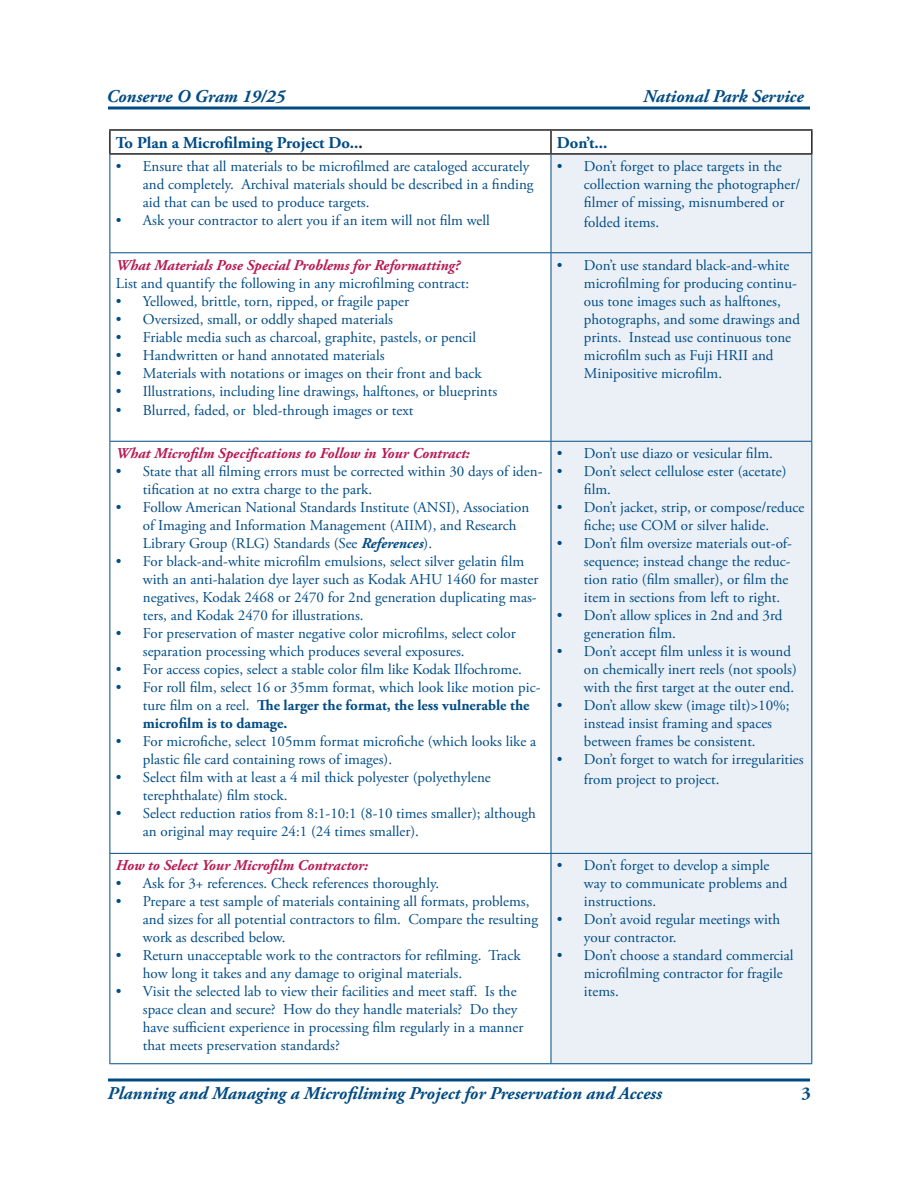
<style>
.page{position:relative;width:918px;height:1188px;background:#fff}
.page>*{position:absolute;margin:0;border:0;box-sizing:border-box;transform-origin:0 0}
.t1{font:italic 700 18px "Adobe Garamond Pro";color:#004b84}
.t2{font:700 18px "Adobe Garamond Pro";color:#004b84}
.t3{font:700 16.5px "Adobe Garamond Pro";color:#004b84}
.t4{font:15px/18px "Adobe Garamond Pro";color:#004b84}
.t5{font:italic 700 15px "Adobe Garamond Pro";color:#b71a54}
.s1{color:#231f20}
.s2{font-weight:700;font-style:italic}
.s3{font-weight:700}
</style>
<div class="page">
<svg style="left:108px;top:106px;width:702px;height:4px;background:#3f77a2"></svg>
<svg style="left:108px;top:1078px;width:702px;height:4px;background:#3f77a2"></svg>
<div style="left:552px;top:155px;width:259px;height:908px;background:#ebf0f6"></div>
<hr style="left:109px;top:129px;width:442px;height:2px;background:#231f20">
<hr style="left:109px;top:131px;width:2px;height:22px;background:#231f20">
<hr style="left:551px;top:129px;width:262px;height:2px;background:#231f20">
<hr style="left:550px;top:131px;width:2px;height:22px;background:#231f20">
<hr style="left:811px;top:131px;width:2px;height:22px;background:#231f20">
<hr style="left:109px;top:153px;width:442px;height:2px;background:#231f20">
<hr style="left:551px;top:153px;width:262px;height:2px;background:#231f20">
<hr style="left:110px;top:155px;width:1px;height:97px;background:#004b84">
<hr style="left:551px;top:155px;width:1px;height:97px;background:#004b84">
<hr style="left:811px;top:155px;width:1px;height:97px;background:#004b84">
<hr style="left:110px;top:252px;width:441px;height:1px;background:#004b84">
<hr style="left:110px;top:253px;width:1px;height:188px;background:#004b84">
<hr style="left:551px;top:252px;width:261px;height:1px;background:#004b84">
<hr style="left:551px;top:253px;width:1px;height:188px;background:#004b84">
<hr style="left:811px;top:253px;width:1px;height:188px;background:#004b84">
<hr style="left:110px;top:441px;width:441px;height:1px;background:#004b84">
<hr style="left:110px;top:442px;width:1px;height:411px;background:#004b84">
<hr style="left:551px;top:441px;width:261px;height:1px;background:#004b84">
<hr style="left:551px;top:442px;width:1px;height:411px;background:#004b84">
<hr style="left:811px;top:442px;width:1px;height:411px;background:#004b84">
<hr style="left:110px;top:853px;width:441px;height:1px;background:#004b84">
<hr style="left:110px;top:854px;width:1px;height:209px;background:#004b84">
<hr style="left:551px;top:853px;width:261px;height:1px;background:#004b84">
<hr style="left:551px;top:854px;width:1px;height:209px;background:#004b84">
<hr style="left:811px;top:854px;width:1px;height:209px;background:#004b84">
<hr style="left:110px;top:1063px;width:441px;height:1px;background:#004b84">
<hr style="left:551px;top:1063px;width:261px;height:1px;background:#004b84">
<p class="t1" style="left:107px;top:85px;width:180px">Conserve O Gram 19/25</p>
<p class="t1" style="left:643px;top:85px;width:162px">National Park Service</p>
<p class="t3" style="left:116px;top:133px;width:248px">To Plan a Microfilming Project Do..<span class="s1">.</span></p>
<p class="t3" style="left:557px;top:133px;width:52px">Don’t...</p>
<p class="t4" style="left:143px;top:158px;width:392px">Ensure that all materials to be microfilmed are cataloged accurately and completely. Archival materials should be described in a finding aid that can be used to produce targets.</p>
<p class="t4" style="left:143px;top:212px;width:349px">Ask your contractor to alert you if an item will not film well</p>
<p class="t4" style="left:584px;top:158px;width:218px">Don’t forget to place targets in the collection warning the photographer/ filmer of missing, misnumbered or</p>
<p class="t4" style="left:584px;top:214px;width:77px">folded items.</p>
<p class="t4" style="left:116px;top:158px;width:7px">•</p>
<p class="t4" style="left:557px;top:158px;width:7px">•</p>
<p class="t4" style="left:116px;top:212px;width:7px">•</p>
<h4 class="t5" style="left:116px;top:256px;width:346px">What Materials Pose Special Problems for Reformatting?</h4>
<p class="t4" style="left:116px;top:274px;width:355px">List and quantify the following in any microfilming contract:</p>
<p class="t4" style="left:116px;top:292px;width:295px">• Yellowed, brittle, torn, ripped, or fragile paper</p>
<p class="t4" style="left:116px;top:310px;width:279px">• Oversized, small, or oddly shaped materials</p>
<p class="t4" style="left:116px;top:328px;width:362px">• Friable media such as charcoal, graphite, pastels, or pencil</p>
<p class="t4" style="left:116px;top:346px;width:270px">• Handwritten or hand annotated materials</p>
<p class="t4" style="left:116px;top:364px;width:367px">• Materials with notations or images on their front and back</p>
<p class="t4" style="left:116px;top:382px;width:383px">• Illustrations, including line drawings, halftones, or blueprints</p>
<p class="t4" style="left:116px;top:402px;width:299px">• Blurred, faded, or bled-through images or text</p>
<h4 class="t5" style="left:116px;top:445px;width:355px">What Microfilm Specifications to Follow in Your Contract:</h4>
<p class="t4" style="left:143px;top:463px;width:401px">State that all filming errors must be corrected within 30 days of iden&shy;tification at no extra charge to the park.</p>
<p class="t4" style="left:116px;top:463px;width:7px">•</p>
<p class="t4" style="left:116px;top:499px;width:7px">•</p>
<p class="t4" style="left:116px;top:553px;width:7px">•</p>
<p class="t4" style="left:143px;top:499px;width:388px">Follow American National Standards Institute (ANSI), Association of Imaging and Information Management (AIIM), and Research<br>Library Group (RLG) Standards (See <span class="s2">References</span>).</p>
<p class="t4" style="left:143px;top:553px;width:397px">For black-and-white microfilm emulsions, select silver gelatin film with an anti-halation dye layer such as Kodak AHU 1460 for master negatives, Kodak 2468 or 2470 for 2nd generation duplicating mas&shy;ters, and Kodak 2470 for illustrations.</p>
<p class="t4" style="left:143px;top:625px;width:374px">For preservation of master negative color microfilms, select color separation processing which produces several exposures.</p>
<p class="t4" style="left:116px;top:625px;width:7px">•</p>
<p class="t4" style="left:116px;top:661px;width:408px">• For access copies, select a stable color film like Kodak Ilfochrome.</p>
<p class="t4" style="left:143px;top:679px;width:399px">For roll film, select 16 or 35mm format, which look like motion pic&shy;ture film on a reel. <span class="s3">The larger the format, the less vulnerable the microfilm is to damage.</span></p>
<p class="t4" style="left:116px;top:679px;width:7px">•</p>
<p class="t4" style="left:116px;top:733px;width:7px">•</p>
<p class="t4" style="left:143px;top:733px;width:395px">For microfiche, select 105mm format microfiche (which looks like a plastic file card containing rows of images).</p>
<p class="t4" style="left:116px;top:769px;width:7px">•</p>
<p class="t4" style="left:143px;top:769px;width:349px">Select film with at least a 4 mil thick polyester (polyethylene terephthalate) film stock.</p>
<p class="t4" style="left:116px;top:805px;width:7px">•</p>
<p class="t4" style="left:143px;top:805px;width:395px">Select reduction ratios from 8:1-10:1 (8-10 times smaller); although an original may require 24:1 (24 times smaller).</p>
<h4 class="t5" style="left:116px;top:857px;width:254px">How to Select Your Microfilm Contractor:</h4>
<p class="t4" style="left:116px;top:875px;width:325px">• Ask for 3+ references. Check references thoroughly. •</p>
<p class="t4" style="left:143px;top:893px;width:397px">Prepare a test sample of materials containing all formats, problems, and sizes for all potential contractors to film. Compare the resulting work as described below.</p>
<p class="t4" style="left:143px;top:947px;width:379px">Return unacceptable work to the contractors for refilming. Track how long it takes and any damage to original materials.</p>
<p class="t4" style="left:143px;top:983px;width:382px">Visit the selected lab to view their facilities and meet staff. Is the space clean and secure? How do they handle materials? Do they have sufficient experience in processing film regularly in a manner that meets preservation standards?</p>
<p class="t4" style="left:116px;top:947px;width:7px">•</p>
<p class="t4" style="left:116px;top:983px;width:7px">•</p>
<p class="t4" style="left:557px;top:256px;width:7px">•</p>
<p class="t4" style="left:557px;top:445px;width:7px">• •</p>
<p class="t4" style="left:557px;top:499px;width:7px">•</p>
<p class="t4" style="left:557px;top:535px;width:7px">•</p>
<p class="t4" style="left:557px;top:607px;width:7px">•</p>
<p class="t4" style="left:557px;top:643px;width:7px">•</p>
<p class="t4" style="left:557px;top:697px;width:7px">•</p>
<p class="t4" style="left:557px;top:751px;width:7px">•</p>
<p class="t4" style="left:557px;top:857px;width:7px">•</p>
<p class="t4" style="left:557px;top:911px;width:7px">•</p>
<p class="t4" style="left:557px;top:947px;width:7px">•</p>
<p class="t4" style="left:584px;top:256px;width:218px">Don’t use standard black-and-white microfilming for producing continu&shy;ous tone images such as halftones, photographs, and some drawings and prints. Instead use continuous tone microfilm such as Fuji HRII and Minipositive microfilm.</p>
<p class="t4" style="left:584px;top:445px;width:190px">Don’t use diazo or vesicular film.</p>
<p class="t4" style="left:584px;top:463px;width:204px">Don’t select cellulose ester (acetate) film.</p>
<p class="t4" style="left:584px;top:499px;width:222px">Don’t jacket, strip, or compose/reduce fiche; use COM or silver halide.</p>
<p class="t4" style="left:584px;top:535px;width:210px">Don’t film oversize materials out-of&shy;sequence; instead change the reduc&shy;tion ratio (film smaller), or film the item in sections from left to right.</p>
<p class="t4" style="left:584px;top:607px;width:200px">Don’t allow splices in 2nd and 3rd generation film.</p>
<p class="t4" style="left:584px;top:643px;width:214px">Don’t accept film unless it is wound on chemically inert reels (not spools) with the first target at the outer end.</p>
<p class="t4" style="left:584px;top:697px;width:207px">Don’t allow skew (image tilt)&gt;10%; instead insist framing and spaces between frames be consistent.</p>
<p class="t4" style="left:584px;top:750px;width:221px;line-height:19.8px">Don’t forget to watch for irregularities from project to project.</p>
<p class="t4" style="left:584px;top:857px;width:205px">Don’t forget to develop a simple way to communicate problems and instructions.</p>
<p class="t4" style="left:584px;top:911px;width:198px">Don’t avoid regular meetings with your contractor.</p>
<p class="t4" style="left:584px;top:947px;width:211px">Don’t choose a standard commercial microfilming contractor for fragile items.</p>
<p class="t1" style="left:108px;top:1083px;width:556px">Planning and Managing a Microfiliming Project for Preservation and Access</p>
<p class="t2" style="left:801px;top:1083px;width:11px">3</p>
</div>
